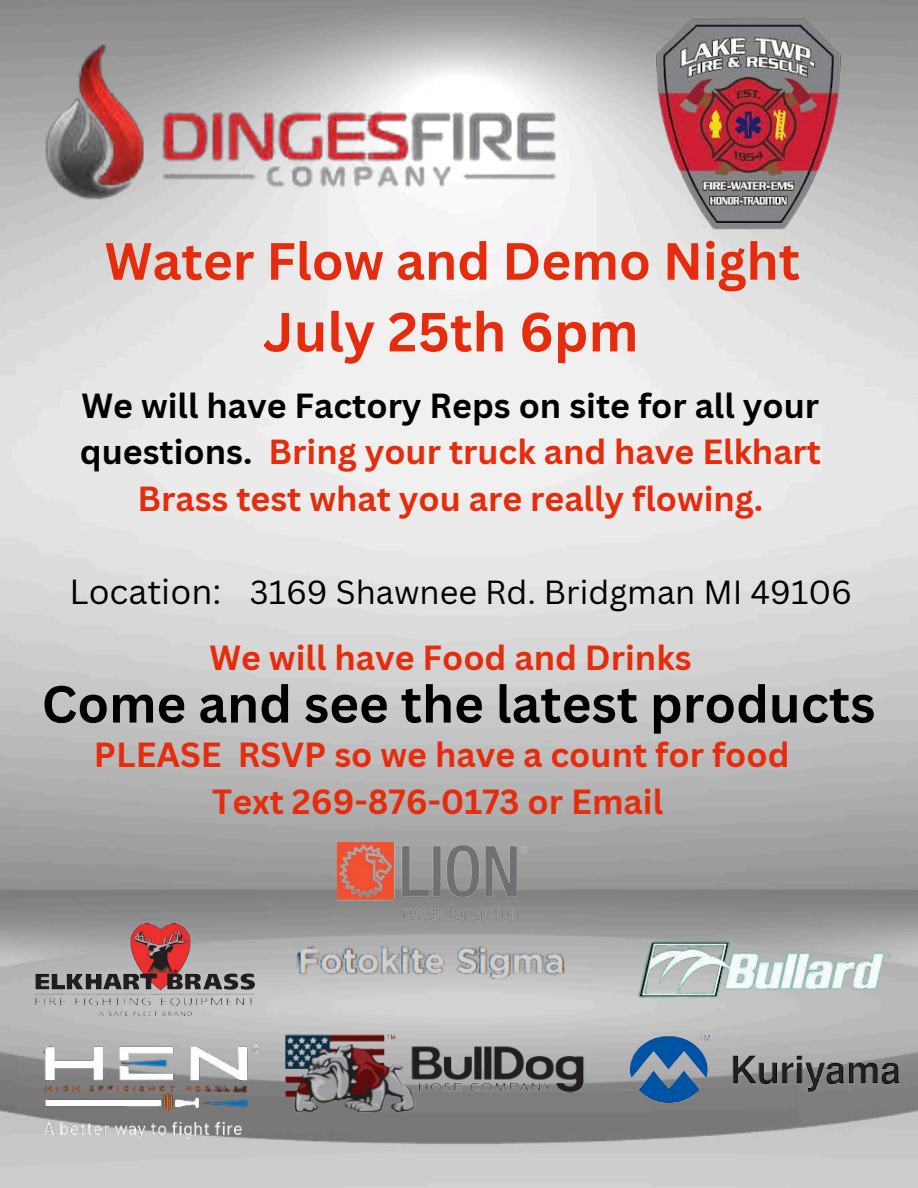
<style>
.page{position:relative;width:918px;height:1188px;background:#fff}
.page>*{position:absolute;margin:0;border:0;box-sizing:border-box;transform-origin:0 0}
.t1{font:700 53.7px "Canva Sans";color:#e52c0d}
.t2{font:700 51.15px "Canva Sans";color:#e52c0d}
.t3{font:700 50.85px "Canva Sans";color:#000}
.t4{font:700 33.9px/46.7px "Canva Sans";color:#e52c0d;text-align:center}
.t5{font:33.9px "Canva Sans";color:#000}
.t6{font:32.55px "Canva Sans";color:#000}
.s1{color:#000}
</style>
<div class="page">
<img style="left:0;top:0;width:918px;height:1188px">
<img style="left:19px;top:1033px;width:252px;height:127px">
<img style="left:271px;top:909px;width:323px;height:279px">
<img style="left:36px;top:924px;width:218px;height:92px">
<img style="left:626px;top:993px;width:279px;height:156px">
<img style="left:19px;top:30px;width:576px;height:189px">
<img style="left:626px;top:883px;width:277px;height:172px">
<img style="left:654px;top:16px;width:188px;height:216px">
<img style="left:293px;top:942px;width:281px;height:56px">
<img style="left:338px;top:843px;width:190px;height:81px">
<p class="t2" style="left:105px;top:225px;width:697px">Water Flow and Demo Night</p>
<p class="t1" style="left:263px;top:294px;width:377px">July 25th 6pm</p>
<h2 class="t4" style="left:80px;top:381px;width:743px"><span class="s1">We will have Factory Reps on site for all your questions.</span> Bring your truck and have Elkhart<br>Brass test what you are really flowing.</h2>
<p class="t5" style="left:70px;top:568px;width:153px">Location:</p>
<p class="t6" style="left:250px;top:570px;width:604px">3169 Shawnee Rd. Bridgman MI 49106</p>
<p class="t4" style="left:209px;top:633px;width:484px">We will have Food and Drinks</p>
<p class="t3" style="left:42px;top:668px;width:835px">Come and see the latest products</p>
<p class="t4" style="left:94px;top:730px;width:697px;line-height:47.2px">PLEASE RSVP so we have a count for food<br>Text 269-876-0173 or Email</p>
</div>
